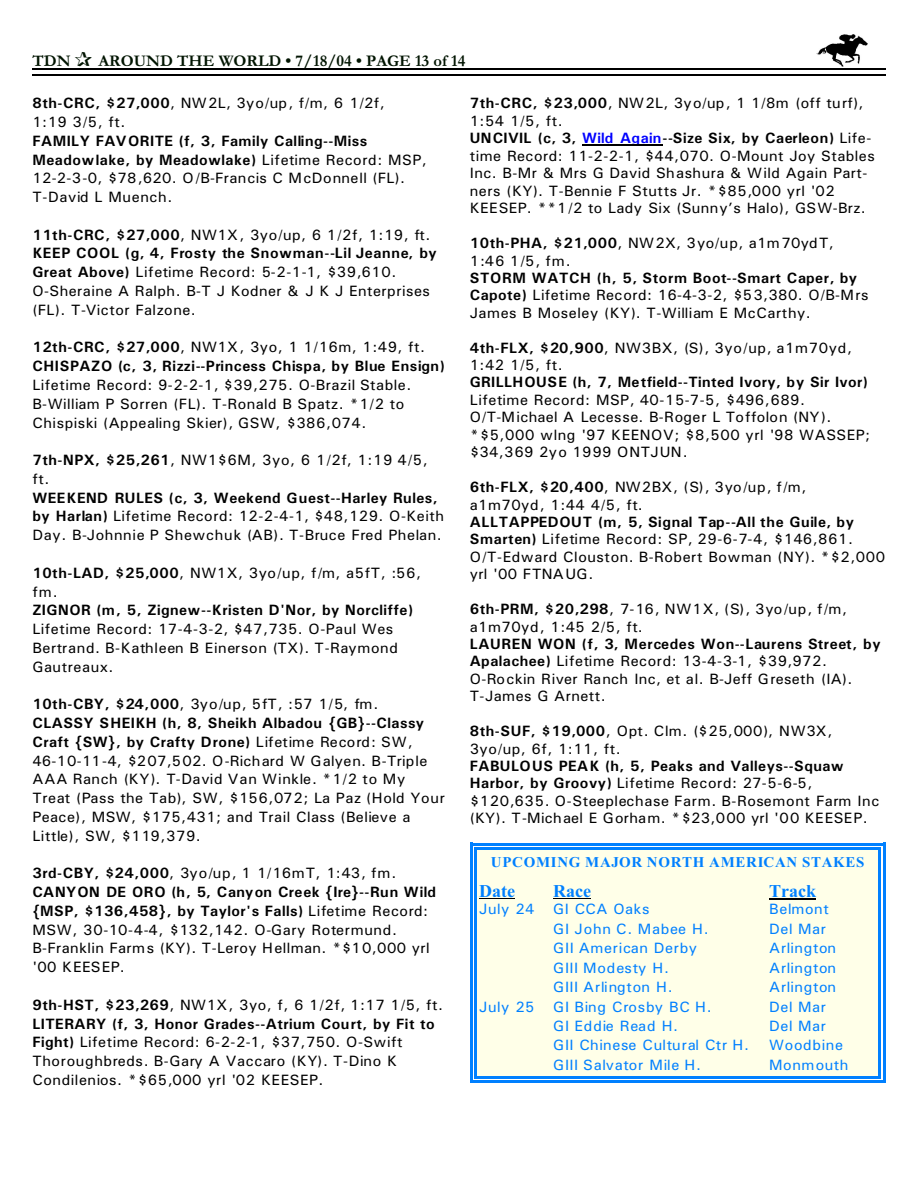
<style>
.page{position:relative;width:918px;height:1188px;background:#fff}
.page>*{position:absolute;margin:0;border:0;box-sizing:border-box;transform-origin:0 0}
.t1{font:700 18px "Times New Roman";color:#0080ff}
.t2{font:700 16.5px "Garamond";color:#001400}
.t3{font:15px/18.8px "Univers";letter-spacing:.03em;color:#000}
.t4{font:15px "Univers";letter-spacing:.04em;color:#0080ff}
.t5{font:700 15px/18.8px "Univers";letter-spacing:.03em;color:#000}
.t6{font:700 15px "Times New Roman";letter-spacing:.05em;color:#0080ff}
.s1{font-weight:700}
.s2{font-weight:400}
.s3{font-weight:700;color:#00f}
</style>
<div class="page">
<img style="left:817px;top:35px;width:51px;height:31px">
<hr style="left:32px;top:68px;width:853px;height:1px;background:#000">
<hr style="left:32px;top:75px;width:853px;height:1px;background:#000">
<div style="left:474px;top:847px;width:407px;height:232px;background:#ffffe8"></div>
<hr style="left:479px;top:898px;width:36px;height:1px;background:#000">
<hr style="left:553px;top:898px;width:38px;height:1px;background:#000">
<hr style="left:769px;top:899px;width:47px;height:1px;background:#000">
<hr style="left:474px;top:847px;width:3px;height:232px;background:#0080ff">
<hr style="left:878px;top:847px;width:3px;height:232px;background:#0080ff">
<hr style="left:474px;top:847px;width:407px;height:3px;background:#0080ff">
<hr style="left:474px;top:1076px;width:407px;height:3px;background:#0080ff">
<hr style="left:470px;top:843px;width:3px;height:240px;background:#0080ff">
<hr style="left:883px;top:843px;width:2px;height:240px;background:#0080ff">
<hr style="left:470px;top:843px;width:415px;height:2px;background:#0080ff">
<hr style="left:470px;top:1080px;width:415px;height:3px;background:#0080ff">
<hr style="left:582px;top:145px;width:80px;height:1px;background:#000">
<p class="t2" style="left:32px;top:55px;width:40px">TDN</p>
<p class="t2" style="left:98px;top:55px;width:369px">AROUND THE WORLD • 7/18/04 • PAGE 13 of 14</p>
<p class="t3" style="left:32px;top:95px;width:354px"><span class="s1">8th-CRC, $27,000</span>, NW2L, 3yo/up, f/m, 6 1/2f,<br>1:19 3/5, ft.</p>
<p class="t3" style="left:32px;top:133px;width:396px"><span class="s1">FAMILY FAVORITE (f, 3, Family Calling--Miss Meadowlake, by Meadowlake)</span> Lifetime Record: MSP, 12-2-3-0, $78,620. O/B-Francis C McDonnell (FL).<br>T-David L Muench.</p>
<p class="t3" style="left:32px;top:227px;width:406px"><span class="s1">11th-CRC, $27,000</span>, NW1X, 3yo/up, 6 1/2f, 1:19, ft.<br><span class="s1">KEEP COOL (g, 4, Frosty the Snowman--Lil Jeanne, by Great Above)</span> Lifetime Record: 5-2-1-1, $39,610.<br>O-Sheraine A Ralph. B-T J Kodner &amp; J K J Enterprises (FL). T-Victor Falzone.</p>
<p class="t5" style="left:32px;top:339px;width:414px">12th-CRC, $27,000<span class="s2">, NW1X, 3yo, 1 1/16m, 1:49, ft.<br></span>CHISPAZO (c, 3, Rizzi--Princess Chispa, by Blue Ensign)</p>
<p class="t3" style="left:32px;top:377px;width:380px">Lifetime Record: 9-2-2-1, $39,275. O-Brazil Stable.<br>B-William P Sorren (FL). T-Ronald B Spatz. *1/2 to<br>Chispiski (Appealing Skier), GSW, $386,074.</p>
<p class="t3" style="left:32px;top:452px;width:397px"><span class="s1">7th-NPX, $25,261</span>, NW1$6M, 3yo, 6 1/2f, 1:19 4/5, ft.</p>
<p class="t3" style="left:32px;top:489px;width:413px"><span class="s1">WEEKEND RULES (c, 3, Weekend Guest--Harley Rules, by Harlan)</span> Lifetime Record: 12-2-4-1, $48,129. O-Keith<br>Day. B-Johnnie P Shewchuk (AB). T-Bruce Fred Phelan.</p>
<p class="t3" style="left:32px;top:565px;width:390px"><span class="s1">10th-LAD, $25,000</span>, NW1X, 3yo/up, f/m, a5fT, :56, fm.</p>
<p class="t5" style="left:32px;top:602px;width:382px">ZIGNOR (m, 5, Zignew--Kristen D'Nor, by Norcliffe)</p>
<p class="t3" style="left:32px;top:621px;width:367px">Lifetime Record: 17-4-3-2, $47,735. O-Paul Wes<br>Bertrand. B-Kathleen B Einerson (TX). T-Raymond<br>Gautreaux.</p>
<p class="t3" style="left:32px;top:696px;width:414px"><span class="s1">10th-CBY, $24,000</span>, 3yo/up, 5fT, :57 1/5, fm.<br><span class="s1">CLASSY SHEIKH (h, 8, Sheikh Albadou {GB}--Classy Craft {SW}, by Crafty Drone)</span> Lifetime Record: SW, 46-10-11-4, $207,502. O-Richard W Galyen. B-Triple AAA Ranch (KY). T-David Van Winkle. *1/2 to My Treat (Pass the Tab), SW, $156,072; La Paz (Hold Your Peace), MSW, $175,431; and Trail Class (Believe a Little), SW, $119,379.</p>
<p class="t3" style="left:32px;top:865px;width:405px"><span class="s1">3rd-CBY, $24,000</span>, 3yo/up, 1 1/16mT, 1:43, fm.<br><span class="s1">CANYON DE ORO (h, 5, Canyon Creek {Ire}--Run Wild {MSP, $136,458}, by Taylor's Falls)</span> Lifetime Record:<br>MSW, 30-10-4-4, $132,142. O-Gary Rotermund.<br>B-Franklin Farms (KY). T-Leroy Hellman. *$10,000 yrl '00 KEESEP.</p>
<p class="t3" style="left:32px;top:997px;width:412px"><span class="s1">9th-HST, $23,269</span>, NW1X, 3yo, f, 6 1/2f, 1:17 1/5, ft.<br><span class="s1">LITERARY (f, 3, Honor Grades--Atrium Court, by Fit to Fight)</span> Lifetime Record: 6-2-2-1, $37,750. O-Swift Thoroughbreds. B-Gary A Vaccaro (KY). T-Dino K Condilenios. *$65,000 yrl '02 KEESEP.</p>
<p class="t3" style="left:470px;top:96px;width:407px;line-height:17.4px"><span class="s1">7th-CRC, $23,000</span>, NW2L, 3yo/up, 1 1/8m (off turf), 1:54 1/5, ft.<br><span class="s1">UNCIVIL (c, 3,</span> <span class="s3">Wild Again</span><span class="s1">--Size Six, by Caerleon)</span> Life&shy;time Record: 11-2-2-1, $44,070. O-Mount Joy Stables Inc. B-Mr &amp; Mrs G David Shashura &amp; Wild Again Part&shy;ners (KY). T-Bennie F Stutts Jr. *$85,000 yrl '02<br>KEESEP. **1/2 to Lady Six (Sunny’s Halo), GSW-Brz.</p>
<p class="t3" style="left:470px;top:236px;width:366px;line-height:17.4px"><span class="s1">10th-PHA, $21,000</span>, NW2X, 3yo/up, a1m70ydT,<br>1:46 1/5, fm.</p>
<p class="t3" style="left:470px;top:270px;width:400px;line-height:17.4px"><span class="s1">STORM WATCH (h, 5, Storm Boot--Smart Caper, by<br>Capote)</span> Lifetime Record: 16-4-3-2, $53,380. O/B-Mrs<br>James B Moseley (KY). T-William E McCarthy.</p>
<p class="t3" style="left:470px;top:340px;width:384px;line-height:17.4px"><span class="s1">4th-FLX, $20,900</span>, NW3BX, (S), 3yo/up, a1m70yd,<br>1:42 1/5, ft.</p>
<p class="t5" style="left:470px;top:374px;width:399px">GRILLHOUSE (h, 7, Metfield--Tinted Ivory, by Sir Ivor)</p>
<p class="t3" style="left:470px;top:392px;width:402px;line-height:17.4px">Lifetime Record: MSP, 40-15-7-5, $496,689.<br>O/T-Michael A Lecesse. B-Roger L Toffolon (NY). *$5,000 wlng '97 KEENOV; $8,500 yrl '98 WASSEP; $34,369 2yo 1999 ONTJUN.</p>
<p class="t3" style="left:470px;top:480px;width:338px;line-height:17.4px"><span class="s1">6th-FLX, $20,400</span>, NW2BX, (S), 3yo/up, f/m, a1m70yd, 1:44 4/5, ft.</p>
<p class="t3" style="left:470px;top:514px;width:417px;line-height:17.4px"><span class="s1">ALLTAPPEDOUT (m, 5, Signal Tap--All the Guile, by Smarten)</span> Lifetime Record: SP, 29-6-7-4, $146,861.<br>O/T-Edward Clouston. B-Robert Bowman (NY). *$2,000 yrl '00 FTNAUG.</p>
<p class="t3" style="left:470px;top:602px;width:379px;line-height:17.4px"><span class="s1">6th-PRM, $20,298</span>, 7-16, NW1X, (S), 3yo/up, f/m, a1m70yd, 1:45 2/5, ft.</p>
<p class="t3" style="left:470px;top:636px;width:412px;line-height:17.4px"><span class="s1">LAUREN WON (f, 3, Mercedes Won--Laurens Street, by Apalachee)</span> Lifetime Record: 13-4-3-1, $39,972.<br>O-Rockin River Ranch Inc, et al. B-Jeff Greseth (IA).<br>T-James G Arnett.</p>
<p class="t3" style="left:470px;top:724px;width:364px;line-height:17.4px"><span class="s1">8th-SUF, $19,000</span>, Opt. Clm. ($25,000), NW3X,<br>3yo/up, 6f, 1:11, ft.</p>
<p class="t3" style="left:470px;top:758px;width:411px;line-height:17.4px"><span class="s1">FABULOUS PEAK (h, 5, Peaks and Valleys--Squaw Harbor, by Groovy)</span> Lifetime Record: 27-5-6-5, $120,635. O-Steeplechase Farm. B-Rosemont Farm Inc (KY). T-Michael E Gorham. *$23,000 yrl '00 KEESEP.</p>
<p class="t6" style="left:491px;top:857px;width:375px">UPCOMING MAJOR NORTH AMERICAN STAKES</p>
<p class="t1" style="left:479px;top:885px;width:37px">Date</p>
<p class="t1" style="left:553px;top:885px;width:39px">Race</p>
<p class="t1" style="left:769px;top:885px;width:48px">Track</p>
<p class="t4" style="left:479px;top:904px;width:172px">July 24 GI CCA Oaks</p>
<p class="t4" style="left:769px;top:904px;width:61px">Belmont</p>
<p class="t4" style="left:553px;top:924px;width:157px">GI John C. Mabee H.</p>
<p class="t4" style="left:769px;top:924px;width:58px">Del Mar</p>
<p class="t4" style="left:553px;top:943px;width:145px">GII American Derby</p>
<p class="t4" style="left:769px;top:943px;width:68px">Arlington</p>
<p class="t4" style="left:553px;top:962px;width:117px">GIII Modesty H.</p>
<p class="t4" style="left:769px;top:962px;width:68px">Arlington</p>
<p class="t4" style="left:553px;top:982px;width:121px">GIII Arlington H.</p>
<p class="t4" style="left:769px;top:982px;width:68px">Arlington</p>
<p class="t4" style="left:479px;top:1001px;width:234px">July 25 GI Bing Crosby BC H.</p>
<p class="t4" style="left:769px;top:1001px;width:58px">Del Mar</p>
<p class="t4" style="left:553px;top:1021px;width:126px">GI Eddie Read H.</p>
<p class="t4" style="left:769px;top:1021px;width:58px">Del Mar</p>
<p class="t4" style="left:553px;top:1040px;width:197px">GII Chinese Cultural Ctr H.</p>
<p class="t4" style="left:769px;top:1040px;width:75px">Woodbine</p>
<p class="t4" style="left:553px;top:1060px;width:149px">GIII Salvator Mile H.</p>
<p class="t4" style="left:769px;top:1060px;width:81px">Monmouth</p>
</div>
